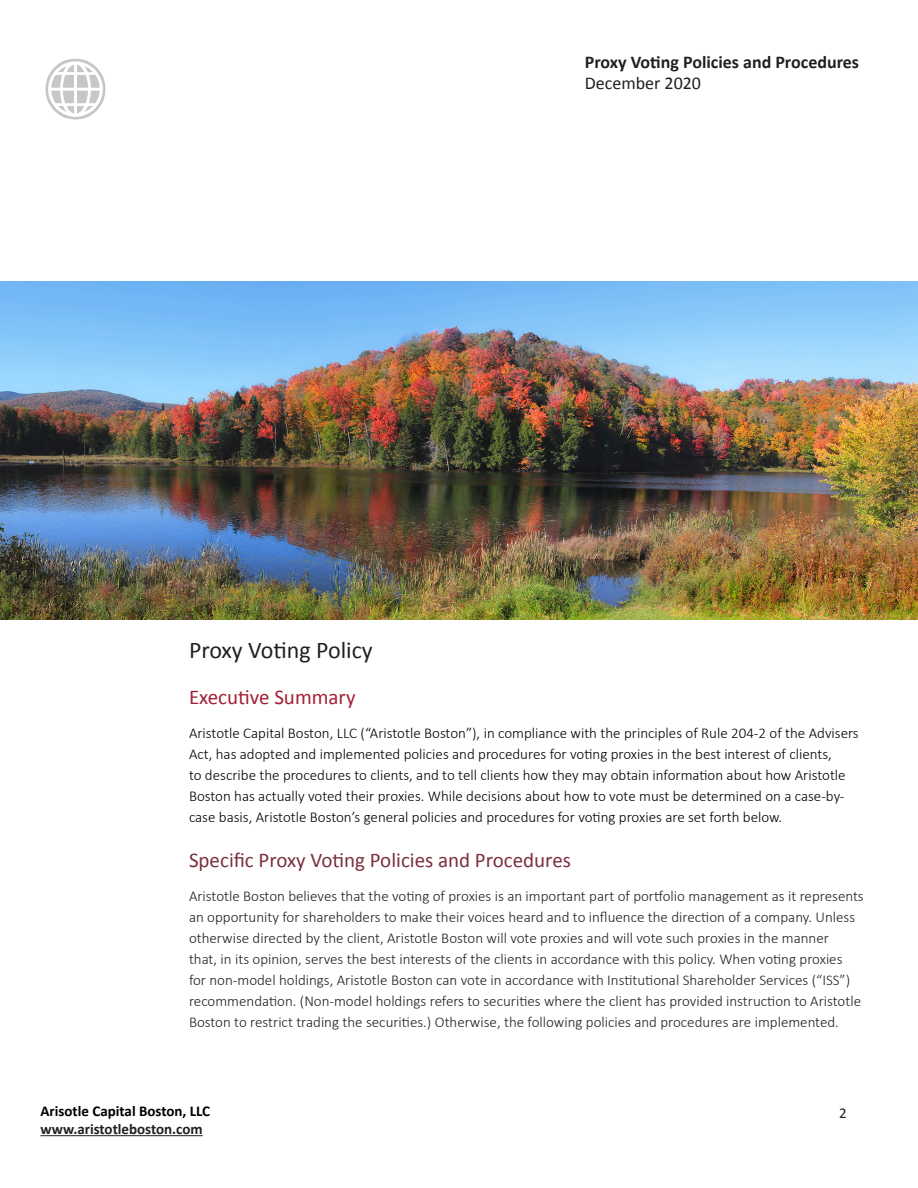
<style>
.page{position:relative;width:918px;height:1188px;background:#fff}
.page>*{position:absolute;margin:0;border:0;box-sizing:border-box;transform-origin:0 0}
.Header_1{font:24px "Calibri";color:#231f20}
.Header_2{font:21px "Calibri";color:#7a303f}
.Header_2-2{font:21px "Calibri";color:#a32035}
.t1{font:700 18px "Calibri";color:#231f20}
.t2{font:18px "Calibri";color:#231f20}
.Body_paragraph{font:300 15px/21px "Calibri";color:#231f20}
.Body_paragraph-2{font:300 15px/21px "Calibri";color:#000}
.t3{font:700 15px "Calibri";color:#000}
.t4{font:700 15px "Calibri";color:#231f20}
.t5{font:15px "Calibri";color:#231f20}
</style>
<div class="page">
<hr style="left:40px;top:1135px;width:163px;height:1px;background:#231f20">
<img style="left:45px;top:59px;width:61px;height:61px">
<img style="left:0;top:282px;width:918px;height:338px">
<p class="t1" style="left:585px;top:49px;width:276px">Proxy Voting Policies and Procedures</p>
<p class="t2" style="left:585px;top:71px;width:118px">December 2020</p>
<p class="Header_1" style="left:189px;top:633px;width:185px">Proxy Voting Policy</p>
<p class="Header_2-2" style="left:189px;top:683px;width:168px">Executive Summary</p>
<p class="Body_paragraph-2" style="left:189px;top:723px;width:671px">Aristotle Capital Boston, LLC (“Aristotle Boston”), in compliance with the principles of Rule 204-2 of the Advisers Act, has adopted and implemented policies and procedures for voting proxies in the best interest of clients,<br>to describe the procedures to clients, and to tell clients how they may obtain information about how Aristotle Boston has actually voted their proxies. While decisions about how to vote must be determined on a case-by&shy;case basis, Aristotle Boston’s general policies and procedures for voting proxies are set forth below.</p>
<p class="Header_2" style="left:189px;top:846px;width:384px">Specific Proxy Voting Policies and Procedures</p>
<p class="Body_paragraph" style="left:189px;top:885px;width:676px">Aristotle Boston believes that the voting of proxies is an important part of portfolio management as it represents an opportunity for shareholders to make their voices heard and to influence the direction of a company. Unless otherwise directed by the client, Aristotle Boston will vote proxies and will vote such proxies in the manner<br>that, in its opinion, serves the best interests of the clients in accordance with this policy. When voting proxies<br>for non-model holdings, Aristotle Boston can vote in accordance with Institutional Shareholder Services (“ISS”) recommendation. (Non-model holdings refers to securities where the client has provided instruction to Aristotle Boston to restrict trading the securities.) Otherwise, the following policies and procedures are implemented.</p>
<p class="t3" style="left:40px;top:1100px;width:171px">Arisotle Capital Boston, LLC</p>
<p class="t5" style="left:839px;top:1103px;width:9px">2</p>
<p class="t4" style="left:40px;top:1118px;width:164px">www.aristotleboston.com</p>
</div>
